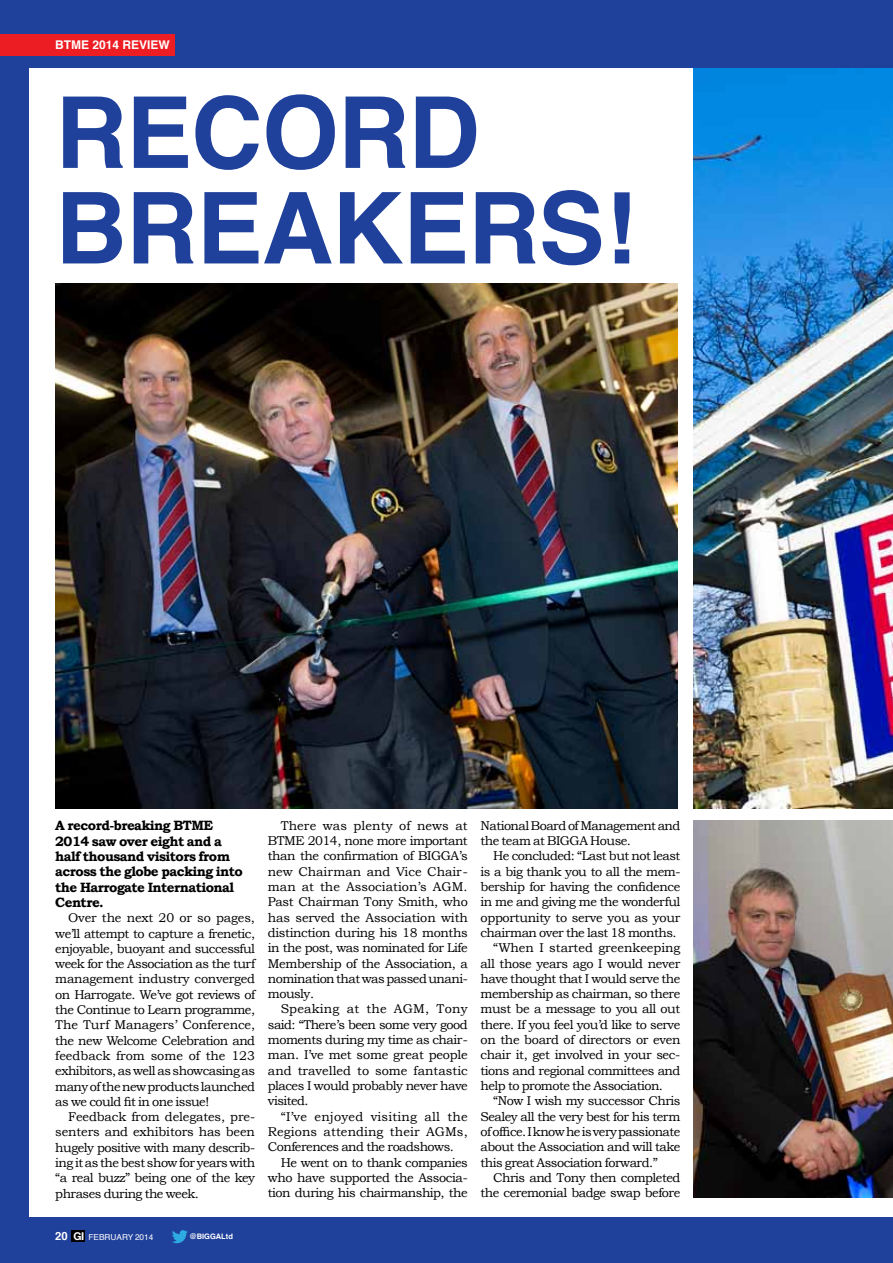
<style>
.page{position:relative;width:893px;height:1263px;background:#20419b}
.page>*{position:absolute;margin:0;border:0;box-sizing:border-box;transform-origin:0 0}
.t1{font:700 99.15px/95.6px "Helvetica";letter-spacing:-.01em;color:#20419b}
.t2{font:700 13.5px/15.3px "Bookman Old Style";letter-spacing:-.04em;color:#000}
.t3{font:12.75px "Bookman Old Style";letter-spacing:-.04em;color:#000}
.t4{font:12.75px "Bookman Old Style";letter-spacing:-.01em;color:#000}
.t5{font:12.75px "Bookman Old Style";color:#000}
.t6{font:12.75px "Bookman Old Style";letter-spacing:-.005em;color:#000}
.t7{font:12.75px "Bookman Old Style";letter-spacing:-.02em;color:#000}
.t8{font:12.75px "Bookman Old Style";letter-spacing:-.015em;color:#000}
.t9{font:12.75px "Bookman Old Style";letter-spacing:.02em;color:#000}
.t10{font:12.75px "Bookman Old Style";letter-spacing:.005em;color:#000}
.t11{font:12.75px "Bookman Old Style";letter-spacing:.01em;color:#000}
.t12{font:12.75px "Bookman Old Style";letter-spacing:.015em;color:#000}
.t13{font:700 12px "Helvetica";color:#fff}
.t14{font:8.25px "Helvetica";color:#fff}
.t15{font:700 7.5px "Helvetica";color:#fff}
.s1{font-weight:700;font-size:11.25px}
.s2{font-family:"Helvetica Neue";font-weight:700;font-size:10.8px}
</style>
<div class="page">
<svg style="left:172px;top:1230px;width:16px;height:13px"></svg>
<div style="left:71px;top:1230px;width:14px;height:11px;background:#000"></div>
<div style="left:0;top:34px;width:174px;height:21px;background:#ed1d24"></div>
<div style="left:30px;top:68px;width:863px;height:1148px;background:#fff"></div>
<img style="left:55px;top:283px;width:622px;height:525px">
<img style="left:693px;top:68px;width:200px;height:741px">
<img style="left:693px;top:821px;width:200px;height:376px">
<p class="t13" style="left:55px;top:35px;width:116px">BTME 2014 REVIEW</p>
<p class="t1" style="left:55px;top:86px;width:583px">RECORD<br>BREAKERS!</p>
<p class="t2" style="left:55px;top:818px;width:189px">A record-breaking BTME<br>2014 saw over eight and a half thousand visitors from across the globe packing into the Harrogate International<br>Centre.</p>
<p class="t4" style="left:68px;top:910px;width:188px">Over the next 20 or so pages,</p>
<p class="t3" style="left:55px;top:926px;width:201px">we’ll attempt to capture a frenetic,</p>
<p class="t3" style="left:55px;top:941px;width:201px">enjoyable, buoyant and successful</p>
<p class="t3" style="left:55px;top:956px;width:201px">week for the Association as the turf</p>
<p class="t7" style="left:55px;top:972px;width:201px">management industry converged</p>
<p class="t3" style="left:55px;top:987px;width:201px">on Harrogate. We’ve got reviews of</p>
<p class="t3" style="left:55px;top:1002px;width:201px">the Continue to Learn programme,</p>
<p class="t4" style="left:55px;top:1018px;width:201px">The Turf Managers’ Conference,</p>
<p class="t3" style="left:55px;top:1033px;width:201px">the new Welcome Celebration and</p>
<p class="t5" style="left:55px;top:1048px;width:201px">feedback from some of the 123</p>
<p class="t3" style="left:55px;top:1063px;width:201px">exhibitors, as well as showcasing as</p>
<p class="t3" style="left:55px;top:1079px;width:201px">many of the new products launched</p>
<p class="t3" style="left:55px;top:1094px;width:155px">as we could fit in one issue!</p>
<p class="t4" style="left:68px;top:1109px;width:189px">Feedback from delegates, pre-</p>
<p class="t4" style="left:55px;top:1125px;width:201px">senters and exhibitors has been</p>
<p class="t3" style="left:55px;top:1140px;width:201px">hugely positive with many describ-</p>
<p class="t3" style="left:55px;top:1155px;width:201px">ing it as the best show for years with</p>
<p class="t3" style="left:55px;top:1171px;width:201px">“a real buzz” being one of the key</p>
<p class="t3" style="left:55px;top:1186px;width:145px">phrases during the week.</p>
<p class="t11" style="left:281px;top:818px;width:189px">There was plenty of news at</p>
<p class="t3" style="left:268px;top:833px;width:201px">BTME 2014, none more important</p>
<p class="t3" style="left:268px;top:849px;width:201px">than the confirmation of BIGGA’s</p>
<p class="t5" style="left:268px;top:864px;width:201px">new Chairman and Vice Chair-</p>
<p class="t5" style="left:268px;top:879px;width:201px">man at the Association’s AGM.</p>
<p class="t3" style="left:268px;top:895px;width:201px">Past Chairman Tony Smith, who</p>
<p class="t6" style="left:268px;top:910px;width:201px">has served the Association with</p>
<p class="t3" style="left:268px;top:925px;width:201px">distinction during his 18 months</p>
<p class="t3" style="left:268px;top:941px;width:201px">in the post, was nominated for Life</p>
<p class="t3" style="left:268px;top:956px;width:201px">Membership of the Association, a</p>
<p class="t3" style="left:268px;top:971px;width:201px">nomination that was passed unani-</p>
<p class="t3" style="left:268px;top:986px;width:48px">mously.</p>
<p class="t12" style="left:281px;top:1002px;width:189px">Speaking at the AGM, Tony</p>
<p class="t3" style="left:268px;top:1017px;width:201px">said: “There’s been some very good</p>
<p class="t3" style="left:268px;top:1032px;width:201px">moments during my time as chair-</p>
<p class="t8" style="left:268px;top:1048px;width:201px">man. I’ve met some great people</p>
<p class="t5" style="left:268px;top:1063px;width:201px">and travelled to some fantastic</p>
<p class="t3" style="left:268px;top:1078px;width:201px">places I would probably never have</p>
<p class="t3" style="left:268px;top:1094px;width:42px">visited.</p>
<p class="t9" style="left:281px;top:1109px;width:189px">“I’ve enjoyed visiting all the</p>
<p class="t10" style="left:268px;top:1124px;width:201px">Regions attending their AGMs,</p>
<p class="t3" style="left:268px;top:1139px;width:187px">Conferences and the roadshows.</p>
<p class="t3" style="left:281px;top:1155px;width:189px">He went on to thank companies</p>
<p class="t3" style="left:268px;top:1170px;width:201px">who have supported the Associa-</p>
<p class="t3" style="left:268px;top:1185px;width:201px">tion during his chairmanship, the</p>
<p class="t14" style="left:55px;top:1231px;width:100px"><span class="s1">20</span> <span class="s2">GI</span> FEBRUARY 2014</p>
<p class="t15" style="left:189px;top:1231px;width:45px">@BIGGALtd</p>
<p class="t3" style="left:480px;top:818px;width:201px">National Board of Management and</p>
<p class="t3" style="left:480px;top:833px;width:152px">the team at BIGGA House.</p>
<p class="t3" style="left:493px;top:849px;width:189px">He concluded: “Last but not least</p>
<p class="t3" style="left:480px;top:864px;width:201px">is a big thank you to all the mem-</p>
<p class="t3" style="left:480px;top:879px;width:201px">bership for having the confidence</p>
<p class="t3" style="left:480px;top:895px;width:201px">in me and giving me the wonderful</p>
<p class="t3" style="left:480px;top:910px;width:201px">opportunity to serve you as your</p>
<p class="t3" style="left:480px;top:925px;width:197px">chairman over the last 18 months.</p>
<p class="t6" style="left:493px;top:941px;width:189px">“When I started greenkeeping</p>
<p class="t3" style="left:480px;top:956px;width:201px">all those years ago I would never</p>
<p class="t3" style="left:480px;top:971px;width:201px">have thought that I would serve the</p>
<p class="t3" style="left:480px;top:986px;width:201px">membership as chairman, so there</p>
<p class="t3" style="left:480px;top:1002px;width:201px">must be a message to you all out</p>
<p class="t3" style="left:480px;top:1017px;width:201px">there. If you feel you’d like to serve</p>
<p class="t3" style="left:480px;top:1032px;width:201px">on the board of directors or even</p>
<p class="t3" style="left:480px;top:1048px;width:201px">chair it, get involved in your sec-</p>
<p class="t3" style="left:480px;top:1063px;width:201px">tions and regional committees and</p>
<p class="t3" style="left:480px;top:1078px;width:184px">help to promote the Association.</p>
<p class="t3" style="left:493px;top:1094px;width:189px">“Now I wish my successor Chris</p>
<p class="t3" style="left:480px;top:1109px;width:201px">Sealey all the very best for his term</p>
<p class="t3" style="left:480px;top:1124px;width:201px">of office. I know he is very passionate</p>
<p class="t3" style="left:480px;top:1139px;width:201px">about the Association and will take</p>
<p class="t3" style="left:480px;top:1155px;width:179px">this great Association forward.”</p>
<p class="t3" style="left:493px;top:1170px;width:189px">Chris and Tony then completed</p>
<p class="t3" style="left:480px;top:1185px;width:201px">the ceremonial badge swap before</p>
</div>
